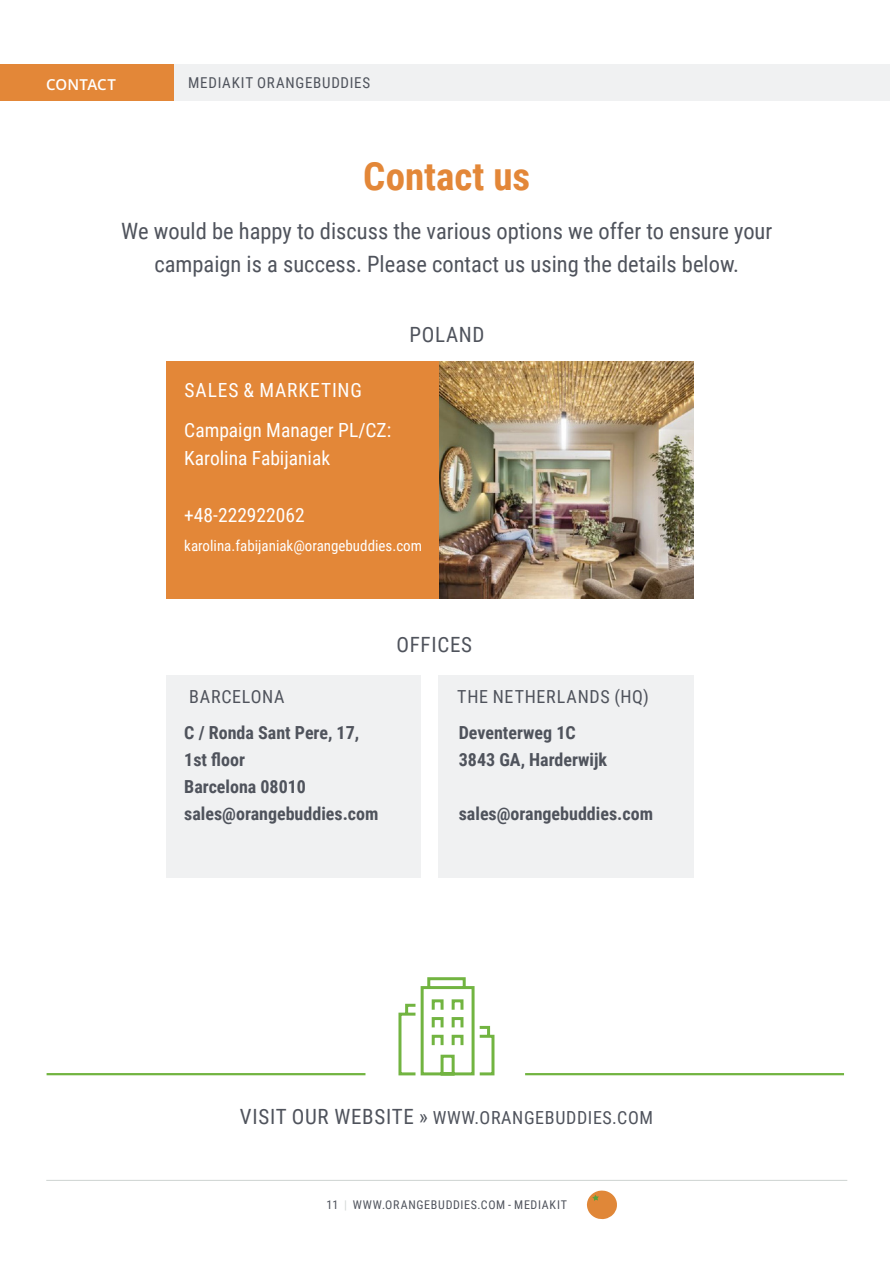
<style>
.page{position:relative;width:893px;height:1263px;background:#fff}
.page>*{position:absolute;margin:0;border:0;box-sizing:border-box;transform-origin:0 0}
.Leading_Title{font:700 39px "Roboto Condensed";color:#e38738}
.Leading_Text{font:22.5px "Roboto Condensed";color:#4f535c}
.Text_Heading_upperca{font:21px "Roboto Condensed";letter-spacing:.035em;color:#4f535c}
.Text_Regular_-_M{font:19.5px/28.5px "Roboto Condensed";color:#fff}
.BC{font:19.5px "Roboto Condensed";letter-spacing:.045em;color:#fff}
.Text_Regular_-_S{font:700 18px "Roboto Condensed";color:#4f535c}
.Text_Heading_upperca-2{font:18px "Roboto Condensed";letter-spacing:.035em;color:#4f535c}
.BC-2{font:18px "Roboto Condensed";letter-spacing:.04em;color:#4f535c}
.Text_Regular_-_M-2{font:15px "Roboto Condensed";color:#fff}
.t1{font:15px "Roboto Condensed";letter-spacing:.05em;color:#4f535c}
.C__Header{font:600 15px "Open Sans";letter-spacing:.005em;color:#fff}
.t2{font:12px "Roboto Condensed";letter-spacing:.06em;color:#4f535c}
.s1{font-size:21px}
.s2{color:#d3d8d6}
</style>
<div class="page">
<hr style="left:46px;top:1180px;width:801px;height:1px;background:#d3d8d6">
<div style="left:134px;top:64px;width:756px;height:36px;background:#f0f1f2"></div>
<div style="left:0;top:64px;width:173px;height:36px;background:#e38738"></div>
<svg style="left:587px;top:1190px;width:30px;height:29px"></svg>
<div style="left:166px;top:675px;width:255px;height:203px;background:#f0f1f2"></div>
<div style="left:439px;top:675px;width:255px;height:203px;background:#f0f1f2"></div>
<div style="left:166px;top:361px;width:273px;height:237px;background:#e38738"></div>
<img style="left:439px;top:361px;width:255px;height:237px">
<svg style="left:398px;top:977px;width:97px;height:99px"></svg>
<hr style="left:47px;top:1073px;width:318px;height:2px;background:#72b441">
<hr style="left:525px;top:1073px;width:319px;height:2px;background:#72b441">
<p class="C__Header" style="left:46px;top:75px;width:71px">CONTACT</p>
<p class="t1" style="left:188px;top:72px;width:183px">MEDIAKIT ORANGEBUDDIES</p>
<p class="Leading_Title" style="left:363px;top:149px;width:169px">Contact us</p>
<p class="Leading_Text" style="left:121px;top:215px;width:652px">We would be happy to discuss the various options we offer to ensure your</p>
<p class="Leading_Text" style="left:154px;top:248px;width:586px">campaign is a success. Please contact us using the details below.</p>
<p class="BC" style="left:185px;top:377px;width:179px">SALES &amp; MARKETING</p>
<p class="Text_Heading_upperca" style="left:409px;top:319px;width:77px">POLAND</p>
<p class="Text_Regular_-_M" style="left:184px;top:415px;width:209px">Campaign Manager PL/CZ:<br>Karolina Fabijaniak</p>
<p class="Text_Regular_-_M" style="left:184px;top:500px;width:122px">+48-222922062</p>
<p class="Text_Regular_-_M-2" style="left:184px;top:535px;width:239px">karolina.fabijaniak@orangebuddies.com</p>
<p class="Text_Heading_upperca" style="left:396px;top:630px;width:77px">OFFICES</p>
<p class="BC-2" style="left:189px;top:684px;width:97px">BARCELONA</p>
<p class="BC-2" style="left:457px;top:684px;width:193px">THE NETHERLANDS (HQ)</p>
<p class="Text_Regular_-_S" style="left:184px;top:720px;width:176px">C / Ronda Sant Pere, 17,</p>
<p class="Text_Regular_-_S" style="left:184px;top:747px;width:62px">1st floor</p>
<p class="Text_Regular_-_S" style="left:184px;top:774px;width:123px">Barcelona 08010</p>
<p class="Text_Regular_-_S" style="left:184px;top:801px;width:196px">sales@orangebuddies.com</p>
<p class="Text_Regular_-_S" style="left:459px;top:720px;width:118px">Deventerweg 1C</p>
<p class="Text_Regular_-_S" style="left:459px;top:747px;width:150px">3843 GA, Harderwijk</p>
<p class="Text_Regular_-_S" style="left:459px;top:801px;width:196px">sales@orangebuddies.com</p>
<p class="Text_Heading_upperca-2" style="left:240px;top:1105px;width:415px"><span class="s1">VISIT OUR WEBSITE »</span> WWW.ORANGEBUDDIES.COM</p>
<p class="t2" style="left:327px;top:1197px;width:242px">11 <span class="s2">|</span> WWW.ORANGEBUDDIES.COM - MEDIAKIT</p>
</div>
